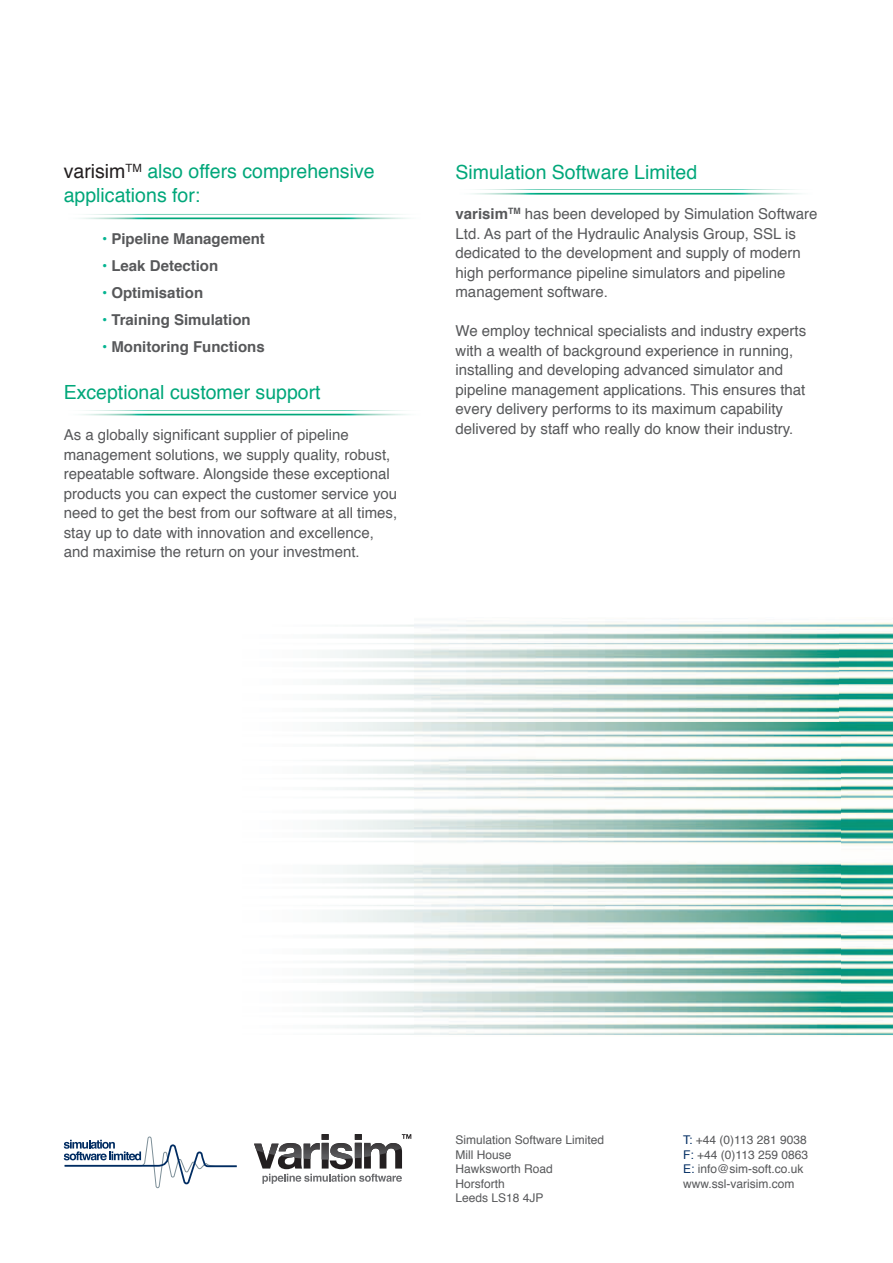
<style>
.page{position:relative;width:893px;height:1263px;background:#fff}
.page>*{position:absolute;margin:0;border:0;box-sizing:border-box;transform-origin:0 0}
.t1{font:19.5px/23.4px "Helvetica";color:#00a77a}
.t2{font:15px/19.5px "Helvetica";color:#57585a}
.t3{font:700 15px "Helvetica";color:#57585a}
.t4{font:12px/14.4px "Helvetica";color:#57585a}
.s1{color:#231f20}
.s2{color:#05b491}
.s3{font-weight:700}
.s4{color:#002c62}
</style>
<div class="page">
<svg style="left:254px;top:1134px;width:157px;height:50px"></svg>
<svg style="left:64px;top:1136px;width:173px;height:52px"></svg>
<img style="left:471px;top:193px;width:330px;height:2px">
<img style="left:80px;top:414px;width:329px;height:1px">
<img style="left:80px;top:217px;width:329px;height:2px">
<img style="left:330px;top:622px;width:563px;height:414px">
<h1 class="t1" style="left:64px;top:160px;width:312px"><span class="s1">varisim</span><sup>TM</sup> also offers comprehensive applications for:</h1>
<p class="t3" style="left:102px;top:226px;width:164px"><span class="s2">•</span> Pipeline Management</p>
<p class="t3" style="left:102px;top:253px;width:118px"><span class="s2">•</span> Leak Detection</p>
<p class="t3" style="left:102px;top:280px;width:103px"><span class="s2">•</span> Optimisation</p>
<p class="t3" style="left:102px;top:307px;width:150px"><span class="s2">•</span> Training Simulation</p>
<p class="t3" style="left:102px;top:334px;width:164px"><span class="s2">•</span> Monitoring Functions</p>
<h1 class="t1" style="left:64px;top:381px;width:258px">Exceptional customer support</h1>
<p class="t2" style="left:64px;top:426px;width:335px">As a globally significant supplier of pipeline management solutions, we supply quality, robust, repeatable software. Alongside these exceptional products you can expect the customer service you need to get the best from our software at all times, stay up to date with innovation and excellence, and maximise the return on your investment.</p>
<h1 class="t1" style="left:455px;top:161px;width:243px">Simulation Software Limited</h1>
<p class="t2" style="left:455px;top:205px;width:363px"><span class="s3">varisim</span><sup>TM</sup> has been developed by Simulation Software Ltd. As part of the Hydraulic Analysis Group, SSL is dedicated to the development and supply of modern high performance pipeline simulators and pipeline management software.</p>
<p class="t2" style="left:455px;top:322px;width:352px">We employ technical specialists and industry experts with a wealth of background experience in running, installing and developing advanced simulator and pipeline management applications. This ensures that every delivery performs to its maximum capability delivered by staff who really do know their industry.</p>
<p class="t4" style="left:455px;top:1133px;width:150px">Simulation Software Limited<br>Mill House<br>Hawksworth Road<br>Horsforth<br>Leeds LS18 4JP</p>
<p class="t4" style="left:683px;top:1133px;width:126px"><span class="s4">T:</span> +44 (0)113 281 9038<br><span class="s4">F:</span> +44 (0)113 259 0863<br><span class="s4">E:</span> info@sim-soft.co.uk www.ssl-varisim.com</p>
</div>
